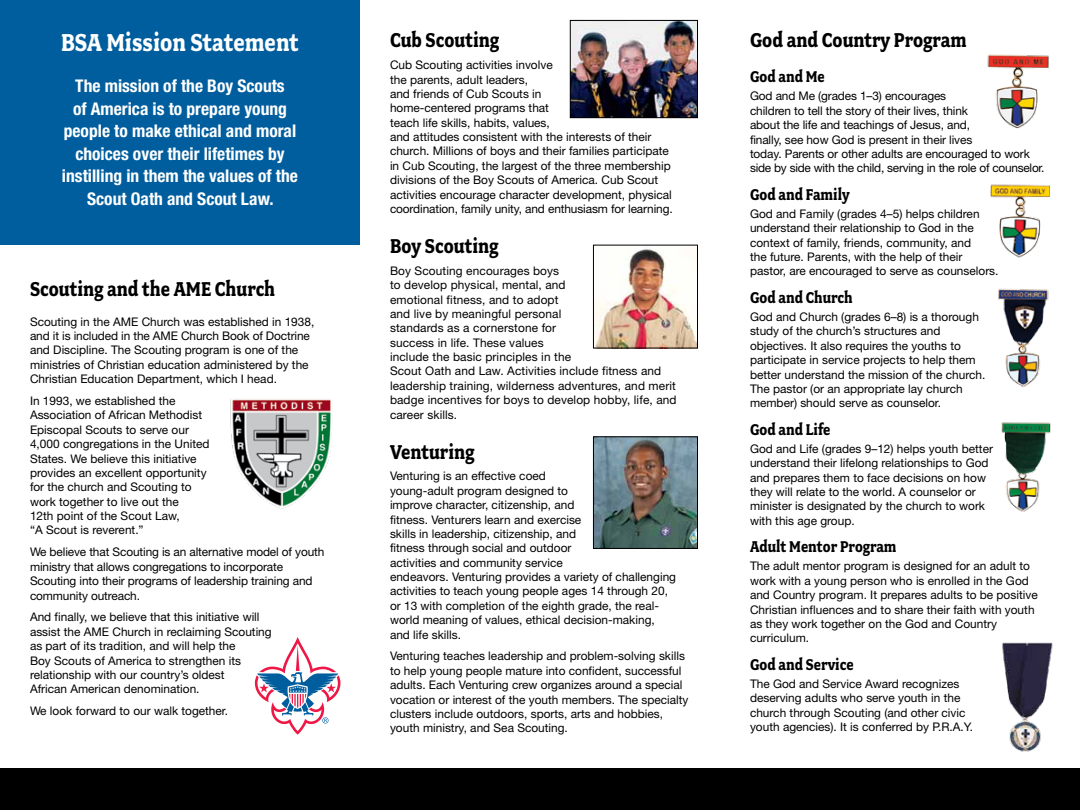
<style>
.page{position:relative;width:1080px;height:810px;background:#fff}
.page>*{position:absolute;margin:0;border:0;box-sizing:border-box;transform-origin:0 0}
.t1{font:700 27.5px "Fairplex Wide";color:#fff;scale:.8 1}
.t2{font:700 22.5px "Fairplex Wide";color:#000;scale:.8 1}
.t3{font:700 condensed 17.5px/22.5px "Helvetica Neue";color:#fff;text-align:center}
.t4{font:700 17.5px "Fairplex Wide";color:#000;scale:.8 1}
.t5{font:11.88px/14.4px "Helvetica Neue";color:#000}
</style>
<div class="page">
<div style="left:0;top:0;width:360px;height:245px;background:#005e9e"></div>
<div style="left:0;top:768px;width:1080px;height:42px;background:#000"></div>
<img style="left:230px;top:399px;width:101px;height:110px">
<img style="left:987px;top:54px;width:62px;height:75px">
<img style="left:990px;top:184px;width:60px;height:74px">
<img style="left:998px;top:288px;width:51px;height:99px">
<img style="left:1001px;top:422px;width:50px;height:90px">
<img style="left:1002px;top:642px;width:51px;height:110px">
<svg style="left:255px;top:637px;width:85px;height:98px"></svg>
<img style="left:595px;top:247px;width:101px;height:99px">
<div style="left:593px;top:245px;width:105px;height:103px;border:1px solid #000"></div>
<img style="left:572px;top:22px;width:124px;height:94px">
<div style="left:570px;top:20px;width:128px;height:98px;border:1px solid #000"></div>
<img style="left:595px;top:439px;width:101px;height:108px">
<div style="left:593px;top:437px;width:105px;height:112px;border:1px solid #000"></div>
<h1 class="t1" style="left:61px;top:27px;width:299px">BSA Mission Statement</h1>
<h3 class="t3" style="left:62px;top:75px;width:238px">The mission of the Boy Scouts<br>of America is to prepare young people to make ethical and moral choices over their lifetimes by instilling in them the values of the<br>Scout Oath and Scout Law.</h3>
<h2 class="t2" style="left:30px;top:276px;width:308px">Scouting and the AME Church</h2>
<p class="t5" style="left:30px;top:314px;width:286px">Scouting in the AME Church was established in 1938, and it is included in the AME Church Book of Doctrine and Discipline. The Scouting program is one of the ministries of Christian education administered by the Christian Education Department, which I head.</p>
<p class="t5" style="left:30px;top:394px;width:181px">In 1993, we established the<br>Association of African Methodist<br>Episcopal Scouts to serve our<br>4,000 congregations in the United<br>States. We believe this initiative provides an excellent opportunity for the church and Scouting to work together to live out the<br>12th point of the Scout Law,<br>“A Scout is reverent.”</p>
<p class="t5" style="left:30px;top:545px;width:296px">We believe that Scouting is an alternative model of youth ministry that allows congregations to incorporate Scouting into their programs of leadership training and community outreach.</p>
<p class="t5" style="left:30px;top:610px;width:243px">And finally, we believe that this initiative will assist the AME Church in reclaiming Scouting as part of its tradition, and will help the<br>Boy Scouts of America to strengthen its relationship with our country’s oldest<br>African American denomination.</p>
<p class="t5" style="left:30px;top:704px;width:200px">We look forward to our walk together.</p>
<h2 class="t2" style="left:390px;top:27px;width:138px">Cub Scouting</h2>
<p class="t5" style="left:390px;top:58px;width:284px">Cub Scouting activities involve<br>the parents, adult leaders,<br>and friends of Cub Scouts in<br>home-centered programs that<br>teach life skills, habits, values,<br>and attitudes consistent with the interests of their church. Millions of boys and their families participate in Cub Scouting, the largest of the three membership divisions of the Boy Scouts of America. Cub Scout activities encourage character development, physical coordination, family unity, and enthusiasm for learning.</p>
<h2 class="t2" style="left:390px;top:233px;width:137px">Boy Scouting</h2>
<p class="t5" style="left:390px;top:263px;width:288px">Boy Scouting encourages boys<br>to develop physical, mental, and<br>emotional fitness, and to adopt<br>and live by meaningful personal<br>standards as a cornerstone for<br>success in life. These values<br>include the basic principles in the<br>Scout Oath and Law. Activities include fitness and leadership training, wilderness adventures, and merit badge incentives for boys to develop hobby, life, and career skills.</p>
<h2 class="t2" style="left:390px;top:439px;width:107px">Venturing</h2>
<p class="t5" style="left:390px;top:469px;width:288px">Venturing is an effective coed<br>young-adult program designed to<br>improve character, citizenship, and<br>fitness. Venturers learn and exercise<br>skills in leadership, citizenship, and<br>fitness through social and outdoor<br>activities and community service<br>endeavors. Venturing provides a variety of challenging activities to teach young people ages 14 through 20, or 13 with completion of the eighth grade, the real&shy;world meaning of values, ethical decision-making, and life skills.</p>
<p class="t5" style="left:390px;top:649px;width:300px">Venturing teaches leadership and problem-solving skills to help young people mature into confident, successful adults. Each Venturing crew organizes around a special vocation or interest of the youth members. The specialty clusters include outdoors, sports, arts and hobbies, youth ministry, and Sea Scouting.</p>
<h2 class="t2" style="left:750px;top:27px;width:272px">God and Country Program</h2>
<h3 class="t4" style="left:750px;top:67px;width:95px">God and Me</h3>
<p class="t5" style="left:750px;top:89px;width:296px">God and Me (grades 1–3) encourages<br>children to tell the story of their lives, think<br>about the life and teachings of Jesus, and,<br>finally, see how God is present in their lives<br>today. Parents or other adults are encouraged to work side by side with the child, serving in the role of counselor.</p>
<h3 class="t4" style="left:750px;top:184px;width:126px">God and Family</h3>
<p class="t5" style="left:750px;top:206px;width:250px">God and Family (grades 4–5) helps children understand their relationship to God in the context of family, friends, community, and<br>the future. Parents, with the help of their pastor, are encouraged to serve as counselors.</p>
<h3 class="t4" style="left:750px;top:287px;width:130px">God and Church</h3>
<p class="t5" style="left:750px;top:309px;width:237px">God and Church (grades 6–8) is a thorough study of the church’s structures and objectives. It also requires the youths to participate in service projects to help them better understand the mission of the church.<br>The pastor (or an appropriate lay church member) should serve as counselor.</p>
<h3 class="t4" style="left:750px;top:419px;width:102px">God and Life</h3>
<p class="t5" style="left:750px;top:441px;width:245px">God and Life (grades 9–12) helps youth better understand their lifelong relationships to God and prepares them to face decisions on how they will relate to the world. A counselor or minister is designated by the church to work with this age group.</p>
<h3 class="t4" style="left:750px;top:537px;width:185px">Adult Mentor Program</h3>
<p class="t5" style="left:750px;top:559px;width:289px">The adult mentor program is designed for an adult to work with a young person who is enrolled in the God and Country program. It prepares adults to be positive Christian influences and to share their faith with youth as they work together on the God and Country curriculum.</p>
<h3 class="t4" style="left:750px;top:654px;width:131px">God and Service</h3>
<p class="t5" style="left:750px;top:676px;width:225px">The God and Service Award recognizes deserving adults who serve youth in the church through Scouting (and other civic youth agencies). It is conferred by P.R.A.Y.</p>
</div>
